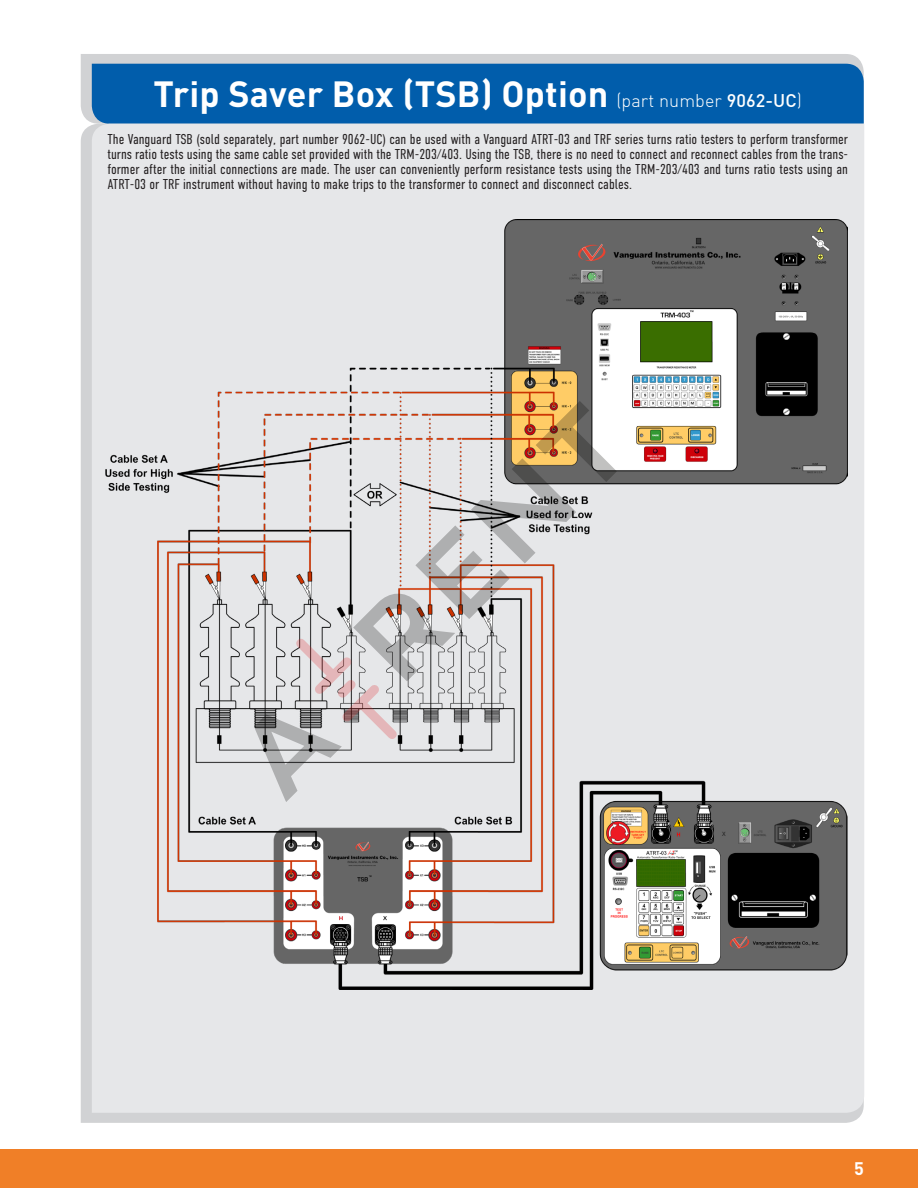
<style>
.page{position:relative;width:918px;height:1188px;background:#fff}
.page>*{position:absolute;margin:0;border:0;box-sizing:border-box;transform-origin:0 0}
.t1{font:700 36px "DIN";letter-spacing:.005em;color:#fff}
.t2{font:700 18px "DIN";color:#fff}
.t3{font:300 14.25px/15px "DIN Condensed";color:#231f20;text-align:justify}
.s1{font-family:"DIN Light";font-weight:400;font-size:18px}
.s2{font-weight:500;font-size:18px}
</style>
<div class="page">
<div style="left:0;top:1149px;width:918px;height:39px;background:#f07f27"></div>
<div style="left:81px;top:125px;width:781px;height:998px;background:#d1d2d4"></div>
<svg style="left:81px;top:54px;width:781px;height:69px;background:#cbcfd3"></svg>
<div style="left:92px;top:64px;width:772px;height:60px;background:#015dab"></div>
<div style="left:92px;top:124px;width:772px;height:989px;background:#e6e7e9"></div>
<img style="left:92px;top:220px;width:755px;height:769px">
<svg style="left:254px;top:401px;width:363px;height:401px;background:#d2cecc"></svg>
<h1 class="t1" style="left:154px;top:71px;width:650px">Trip Saver Box (TSB) Option <span class="s1">(part number</span> <span class="s2">9062-UC</span><span class="s1">)</span></h1>
<p class="t3" style="left:107px;top:132px;width:742px">The Vanguard TSB (sold separately, part number 9062-UC) can be used with a Vanguard ATRT-03 and TRF series turns ratio testers to perform transformer turns ratio tests using the same cable set provided with the TRM-203/403. Using the TSB, there is no need to connect and reconnect cables from the trans&shy;former after the initial connections are made. The user can conveniently perform resistance tests using the TRM-203/403 and turns ratio tests using an ATRT-03 or TRF instrument without having to make trips to the transformer to connect and disconnect cables.</p>
<p class="t2" style="left:854px;top:1156px;width:11px">5</p>
</div>
